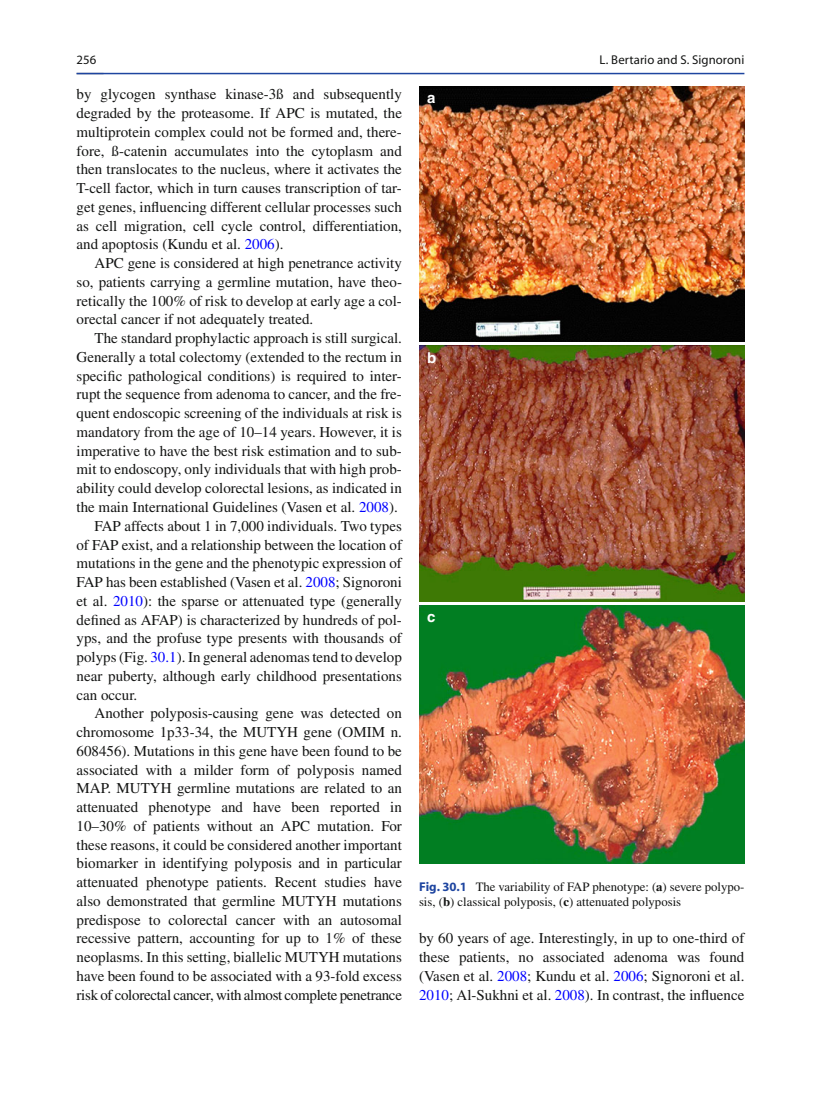
<style>
.page{position:relative;width:821px;height:1106px;background:#fff}
.page>*{position:absolute;margin:0;border:0;box-sizing:border-box;transform-origin:0 0}
.t1{font:15px/18.8px "Times";color:#131413;text-align:justify}
.t2{font:15px "Times";letter-spacing:-.02em;color:#131413}
.t3{font:700 15px "Helvetica";color:#fff}
.t4{font:12.75px/15px "Times";color:#131413}
.t5{font:12.75px "Myriad";letter-spacing:.005em;color:#131413}
.s1{color:#00f}
.s2{font-family:"Myriad";font-weight:700;color:#1e45a0}
.s3{font-weight:700}
</style>
<div class="page">
<hr style="left:77px;top:73px;width:667px;height:1px;background:#1e45a0">
<img style="left:419px;top:86px;width:325px;height:255px">
<img style="left:419px;top:346px;width:325px;height:255px">
<img style="left:419px;top:605px;width:325px;height:258px">
<p class="t5" style="left:77px;top:55px;width:21px">256</p>
<p class="t5" style="left:599px;top:55px;width:146px">L. Bertario and S. Signoroni</p>
<p class="t1" style="left:77px;top:86px;width:327px">by glycogen synthase kinase-3ß and subsequently degraded by the proteasome. If APC is mutated, the multiprotein complex could not be formed and, there&shy;fore, ß-catenin accumulates into the cytoplasm and then translocates to the nucleus, where it activates the T-cell factor, which in turn causes transcription of tar&shy;get genes, influencing different cellular processes such as cell migration, cell cycle control, differentiation, and apoptosis (Kundu et al. <span class="s1">2006</span> ) .</p>
<p class="t1" style="left:77px;top:255px;width:327px;text-indent:18px">APC gene is considered at high penetrance activity so, patients carrying a germline mutation, have theo&shy;retically the 100% of risk to develop at early age a col&shy;orectal cancer if not adequately treated.</p>
<p class="t1" style="left:95px;top:330px;width:309px">The standard prophylactic approach is still surgical.</p>
<p class="t1" style="left:77px;top:349px;width:327px">Generally a total colectomy (extended to the rectum in</p>
<p class="t1" style="left:77px;top:368px;width:327px">specific pathological conditions) is required to inter-</p>
<p class="t1" style="left:77px;top:386px;width:327px">rupt the sequence from adenoma to cancer, and the fre-</p>
<p class="t1" style="left:77px;top:405px;width:327px">quent endoscopic screening of the individuals at risk is</p>
<p class="t1" style="left:77px;top:424px;width:327px">mandatory from the age of 10–14 years. However, it is</p>
<p class="t1" style="left:77px;top:443px;width:327px">imperative to have the best risk estimation and to sub-</p>
<p class="t1" style="left:77px;top:461px;width:327px">mit to endoscopy, only individuals that with high prob-</p>
<p class="t1" style="left:77px;top:480px;width:327px">ability could develop colorectal lesions, as indicated in</p>
<p class="t1" style="left:77px;top:499px;width:323px">the main International Guidelines (Vasen et al. <span class="s1">2008</span> ) .</p>
<p class="t1" style="left:95px;top:518px;width:309px">FAP affects about 1 in 7,000 individuals. Two types</p>
<p class="t1" style="left:77px;top:536px;width:327px">of FAP exist, and a relationship between the location of</p>
<p class="t1" style="left:77px;top:555px;width:327px">mutations in the gene and the phenotypic expression of</p>
<p class="t1" style="left:77px;top:574px;width:327px">FAP has been established (Vasen et al. <span class="s1">2008</span> ; Signoroni</p>
<p class="t1" style="left:77px;top:593px;width:327px">et al. <span class="s1">2010</span> ) : the sparse or attenuated type (generally</p>
<p class="t1" style="left:77px;top:611px;width:327px">defined as AFAP) is characterized by hundreds of pol-</p>
<p class="t1" style="left:77px;top:630px;width:327px">yps, and the profuse type presents with thousands of</p>
<p class="t1" style="left:77px;top:649px;width:327px">polyps (Fig. <span class="s1">30.1</span> ). In general adenomas tend to develop</p>
<p class="t1" style="left:77px;top:668px;width:327px">near puberty, although early childhood presentations</p>
<p class="t1" style="left:77px;top:686px;width:62px">can occur.</p>
<p class="t1" style="left:95px;top:705px;width:309px">Another polyposis-causing gene was detected on</p>
<p class="t1" style="left:77px;top:724px;width:327px">chromosome 1p33-34, the MUTYH gene (OMIM n.</p>
<p class="t1" style="left:77px;top:743px;width:327px">608456). Mutations in this gene have been found to be</p>
<p class="t1" style="left:77px;top:761px;width:327px">associated with a milder form of polyposis named</p>
<p class="t1" style="left:77px;top:780px;width:327px">MAP. MUTYH germline mutations are related to an</p>
<p class="t1" style="left:77px;top:799px;width:327px">attenuated phenotype and have been reported in</p>
<p class="t1" style="left:77px;top:818px;width:327px">10–30% of patients without an APC mutation. For</p>
<p class="t1" style="left:77px;top:836px;width:327px">these reasons, it could be considered another important</p>
<p class="t1" style="left:77px;top:855px;width:327px">biomarker in identifying polyposis and in particular</p>
<p class="t1" style="left:77px;top:874px;width:327px">attenuated phenotype patients. Recent studies have</p>
<p class="t1" style="left:77px;top:893px;width:327px">also demonstrated that germline MUTYH mutations</p>
<p class="t1" style="left:77px;top:911px;width:327px">predispose to colorectal cancer with an autosomal</p>
<p class="t1" style="left:77px;top:930px;width:327px">recessive pattern, accounting for up to 1% of these</p>
<p class="t1" style="left:77px;top:949px;width:327px">neoplasms. In this setting, biallelic MUTYH mutations</p>
<p class="t1" style="left:77px;top:968px;width:327px">have been found to be associated with a 93-fold excess</p>
<p class="t2" style="left:77px;top:989px;width:327px">risk of colorectal cancer, with almost complete penetrance</p>
<p class="t3" style="left:427px;top:89px;width:10px">a</p>
<p class="t3" style="left:427px;top:348px;width:11px">b</p>
<p class="t3" style="left:427px;top:607px;width:10px">c</p>
<p class="t4" style="left:419px;top:880px;width:327px"><span class="s2">Fig. 30.1</span> The variability of FAP phenotype: ( <span class="s3">a</span> ) severe polypo&shy;sis, ( <span class="s3">b</span> ) classical polyposis, ( <span class="s3">c</span> ) attenuated polyposis</p>
<p class="t1" style="left:419px;top:930px;width:327px">by 60 years of age. Interestingly, in up to one-third of these patients, no associated adenoma was found (Vasen et al. <span class="s1">2008</span> ; Kundu et al. <span class="s1">2006</span> ; Signoroni et al.<br><span class="s1">2010</span> ; Al-Sukhni et al. <span class="s1">2008</span> ) . In contrast, the influence</p>
</div>
